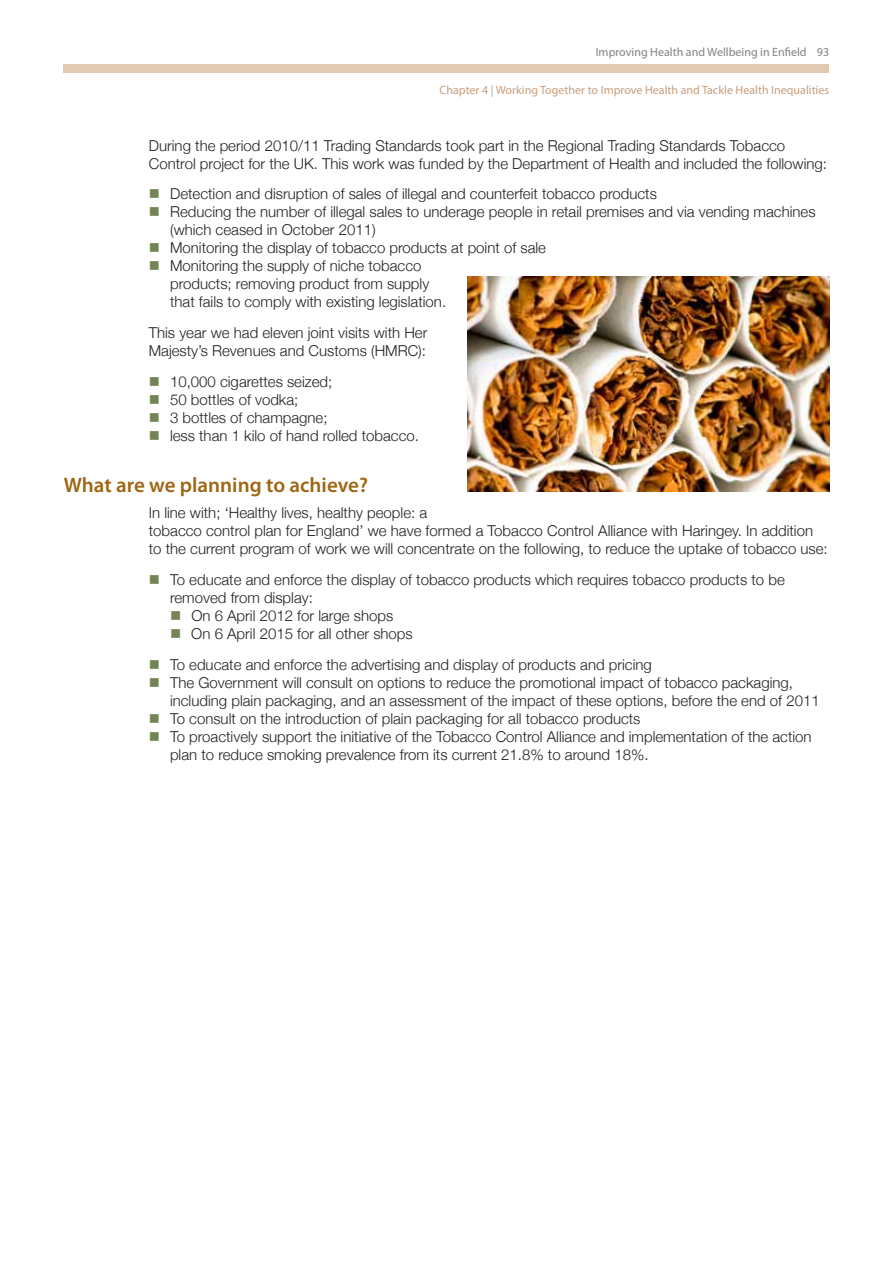
<style>
.page{position:relative;width:893px;height:1263px;background:#fff}
.page>*{position:absolute;margin:0;border:0;box-sizing:border-box;transform-origin:0 0}
.t1{font:600 21px "Myriad Pro";color:#9f6614}
.t2{font:300 15px/18px "Helvetica Neue";color:#231f20}
.t3{font:12px "Myriad Pro";color:#c89e7c}
.t4{font:12px "Myriad Pro";color:#808285}
.s1{color:#a7a9ac}
.s2{color:#748555}
</style>
<div class="page">
<div style="left:64px;top:64px;width:765px;height:8px;background:#e2c9b4"></div>
<img style="left:468px;top:276px;width:361px;height:215px">
<p class="t4" style="left:596px;top:44px;width:235px">Improving Health and Wellbeing in Enfield 93</p>
<p class="t3" style="left:439px;top:83px;width:391px">Chapter 4 <span class="s1">|</span> Working Together to Improve Health and Tackle Health Inequalities</p>
<p class="t2" style="left:149px;top:135px;width:680px">During the period 2010/11 Trading Standards took part in the Regional Trading Standards Tobacco<br>Control project for the UK. This work was funded by the Department of Health and included the following:</p>
<p class="t2" style="left:149px;top:184px;width:510px"><span class="s2">■</span> Detection and disruption of sales of illegal and counterfeit tobacco products</p>
<p class="t2" style="left:170px;top:202px;width:647px;text-indent:-21px"><span class="s2">■</span> Reducing the number of illegal sales to underage people in retail premises and via vending machines (which ceased in October 2011)</p>
<p class="t2" style="left:149px;top:238px;width:399px"><span class="s2">■</span> Monitoring the display of tobacco products at point of sale</p>
<p class="t2" style="left:170px;top:256px;width:278px;text-indent:-21px"><span class="s2">■</span> Monitoring the supply of niche tobacco products; removing product from supply that fails to comply with existing legislation.</p>
<p class="t2" style="left:149px;top:323px;width:280px">This year we had eleven joint visits with Her<br>Majesty’s Revenues and Customs (HMRC):</p>
<p class="t2" style="left:149px;top:372px;width:185px"><span class="s2">■</span> 10,000 cigarettes seized;</p>
<p class="t2" style="left:149px;top:390px;width:151px"><span class="s2">■</span> 50 bottles of vodka;</p>
<p class="t2" style="left:149px;top:408px;width:180px"><span class="s2">■</span> 3 bottles of champagne;</p>
<p class="t2" style="left:149px;top:426px;width:272px"><span class="s2">■</span> less than 1 kilo of hand rolled tobacco.</p>
<h1 class="t1" style="left:64px;top:471px;width:306px">What are we planning to achieve?</h1>
<p class="t2" style="left:149px;top:503px;width:680px">In line with; ‘Healthy lives, healthy people: a<br>tobacco control plan for England’ we have formed a Tobacco Control Alliance with Haringey. In addition to the current program of work we will concentrate on the following, to reduce the uptake of tobacco use:</p>
<p class="t2" style="left:170px;top:570px;width:616px;text-indent:-21px"><span class="s2">■</span> To educate and enforce the display of tobacco products which requires tobacco products to be removed from display:</p>
<p class="t2" style="left:170px;top:606px;width:225px"><span class="s2">■</span> On 6 April 2012 for large shops</p>
<p class="t2" style="left:170px;top:624px;width:244px"><span class="s2">■</span> On 6 April 2015 for all other shops</p>
<p class="t2" style="left:149px;top:654px;width:505px"><span class="s2">■</span> To educate and enforce the advertising and display of products and pricing</p>
<p class="t2" style="left:170px;top:672px;width:651px;text-indent:-21px"><span class="s2">■</span> The Government will consult on options to reduce the promotional impact of tobacco packaging, including plain packaging, and an assessment of the impact of these options, before the end of 2011</p>
<p class="t2" style="left:149px;top:708px;width:493px"><span class="s2">■</span> To consult on the introduction of plain packaging for all tobacco products</p>
<p class="t2" style="left:170px;top:726px;width:643px;text-indent:-21px"><span class="s2">■</span> To proactively support the initiative of the Tobacco Control Alliance and implementation of the action plan to reduce smoking prevalence from its current 21.8% to around 18%.</p>
</div>
